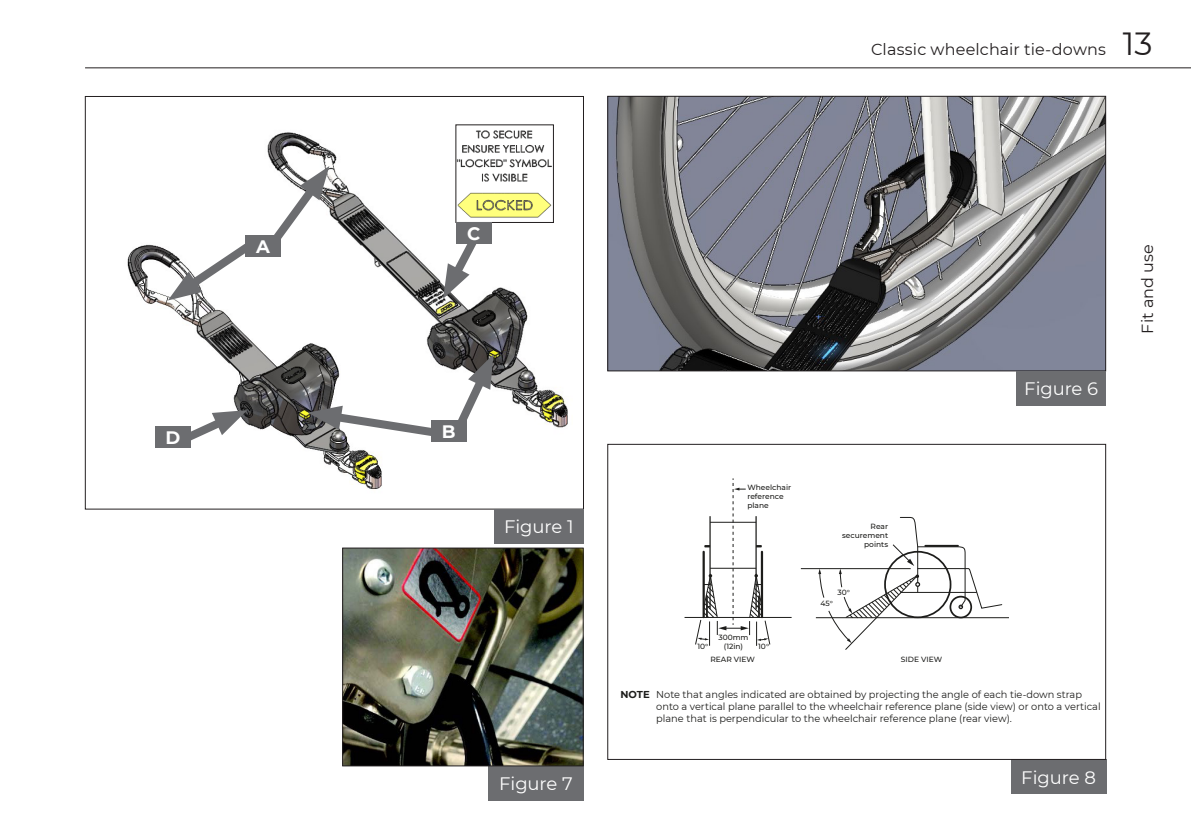
<style>
.page{position:relative;width:1191px;height:839px;background:#fff}
.page>*{position:absolute;margin:0;border:0;box-sizing:border-box;transform-origin:0 0}
.t1{font:32px "Montserrat";color:#231f20}
.EN_copy_bullet_list{font:18px "Montserrat";letter-spacing:-.005em;color:#fff}
.EN_copy_bullet_list-2{font:700 18px "Montserrat";color:#fff}
.t2{font:16px "Montserrat";letter-spacing:.005em;color:#231f20}
.t3{font:10px/12px "Montserrat";color:#1d1d1b}
.t4{font:500 7.6px/9px "Montserrat";color:#1d1d1b;text-align:right}
.s1{font-weight:700}
</style>
<div class="page">
<hr style="left:85px;top:67px;width:1106px;height:1px;background:#231f20">
<div style="left:488px;top:765px;width:95px;height:34px;background:#6c6d70"></div>
<img style="left:344px;top:549px;width:237px;height:214px">
<div style="left:342px;top:547px;width:241px;height:218px;border:1px solid #231f20"></div>
<div style="left:1011px;top:759px;width:95px;height:34px;background:#6c6d70"></div>
<hr style="left:801px;top:568px;width:109px;height:1px;background:#1d1d1b">
<hr style="left:816px;top:617px;width:193px;height:1px;background:#1d1d1b">
<hr style="left:684px;top:616px;width:107px;height:1px;background:#1d1d1b">
<svg style="left:818px;top:516px;width:185px;height:134px"></svg>
<svg style="left:694px;top:478px;width:76px;height:167px"></svg>
<div style="left:607px;top:444px;width:499px;height:315px;border:1px solid #231f20"></div>
<img style="left:127px;top:124px;width:441px;height:366px">
<div style="left:494px;top:509px;width:89px;height:34px;background:#6c6d70"></div>
<svg style="left:450px;top:354px;width:46px;height:79px"></svg>
<svg style="left:308px;top:405px;width:134px;height:36px"></svg>
<div style="left:431px;top:420px;width:35px;height:22px;background:#6c6d70"></div>
<svg style="left:168px;top:166px;width:161px;height:134px"></svg>
<div style="left:245px;top:235px;width:36px;height:22px;background:#6c6d70"></div>
<img style="left:457px;top:126px;width:94px;height:94px">
<svg style="left:441px;top:224px;width:46px;height:74px"></svg>
<div style="left:456px;top:222px;width:35px;height:22px;background:#6c6d70"></div>
<img style="left:609px;top:98px;width:495px;height:271px">
<div style="left:607px;top:96px;width:499px;height:275px;border:1px solid #231f20"></div>
<div style="left:1016px;top:371px;width:90px;height:34px;background:#6c6d70"></div>
<div style="left:155px;top:426px;width:36px;height:21px;background:#6c6d70"></div>
<svg style="left:177px;top:407px;width:70px;height:41px"></svg>
<p class="EN_copy_bullet_list-2" style="left:165px;top:424px;width:16px">D</p>
<p class="EN_copy_bullet_list-2" style="left:256px;top:233px;width:15px">A</p>
<h3 class="t2" style="left:871px;top:39px;width:236px">Classic wheelchair tie-downs</h3>
<h1 class="t1" style="left:1123px;top:22px;width:31px">13</h1>
<p class="EN_copy_bullet_list-2" style="left:467px;top:220px;width:15px">C</p>
<p class="EN_copy_bullet_list-2" style="left:442px;top:418px;width:15px">B</p>
<p class="EN_copy_bullet_list" style="left:504px;top:514px;width:71px">Figure 1</p>
<p class="t4" style="left:747px;top:482px;width:45px;text-align:left">Wheelchair reference plane</p>
<p class="t4" style="left:842px;top:521px;width:48px">Rear securement points</p>
<p class="t4" style="left:837px;top:587px;width:14px">30°</p>
<p class="t4" style="left:820px;top:598px;width:14px">45°</p>
<p class="EN_copy_bullet_list" style="left:1024px;top:376px;width:75px">Figure 6</p>
<p class="t4" style="left:718px;top:632px;width:32px;text-align:center">300mm (12in)</p>
<p class="t3" style="left:656px;top:687px;width:446px;text-indent:-36px"><span class="s1">NOTE</span> Note that angles indicated are obtained by projecting the angle of each tie-down strap onto a vertical plane parallel to the wheelchair reference plane (side view) or onto a vertical plane that is perpendicular to the wheelchair reference plane (rear view).</p>
<p class="t4" style="left:697px;top:641px;width:12px">10°</p>
<p class="t4" style="left:758px;top:641px;width:12px">10°</p>
<p class="t4" style="left:710px;top:654px;width:46px">REAR VIEW</p>
<p class="t4" style="left:901px;top:654px;width:43px">SIDE VIEW</p>
<p class="EN_copy_bullet_list" style="left:499px;top:770px;width:75px">Figure 7</p>
<p class="EN_copy_bullet_list" style="left:1021px;top:764px;width:76px">Figure 8</p>
<h3 class="t2" style="left:1136px;top:333px;width:91px;rotate:-90deg">Fit and use</h3>
</div>
